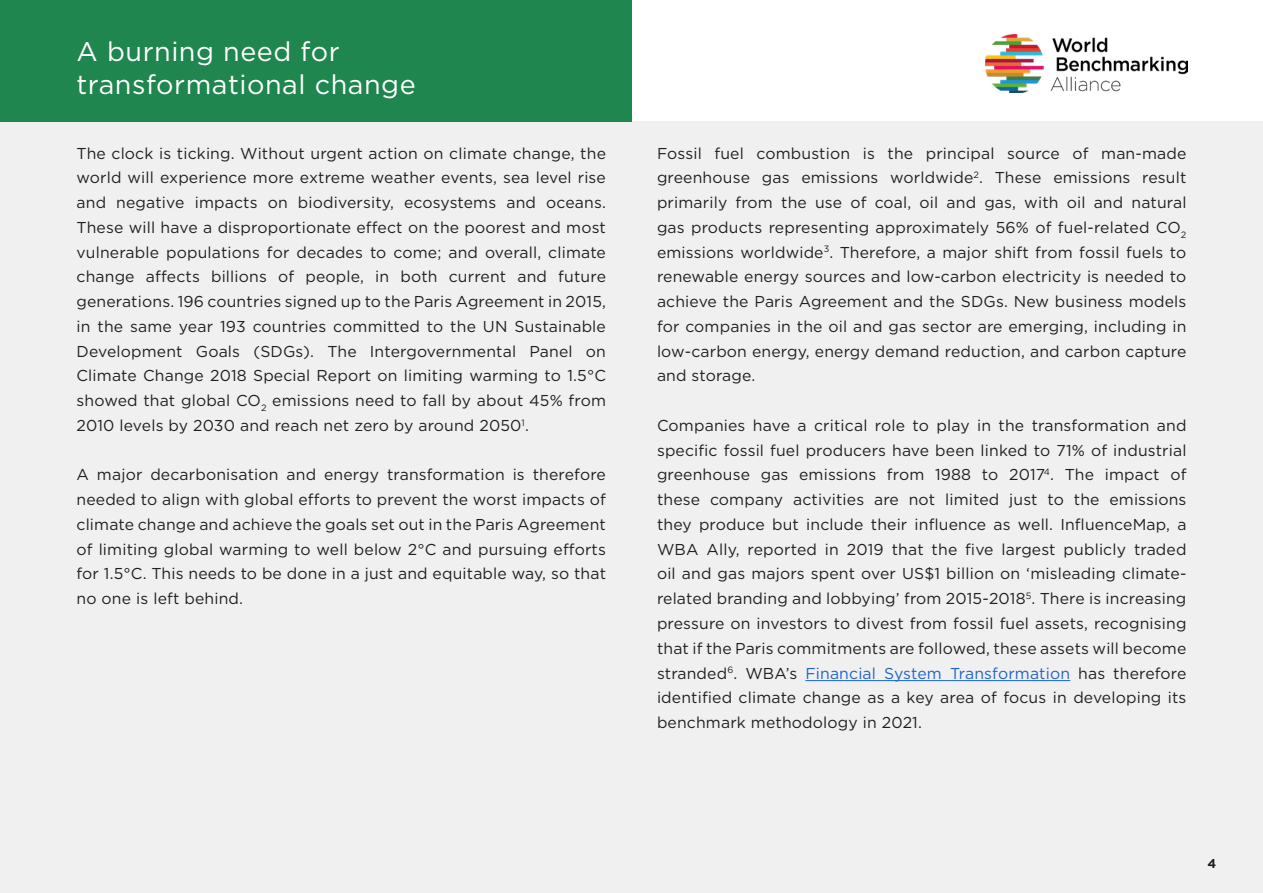
<style>
.page{position:relative;width:1263px;height:893px;background:#fff}
.page>*{position:absolute;margin:0;border:0;box-sizing:border-box;transform-origin:0 0}
.t1{font:27px/32.4px "Gotham HTF";letter-spacing:.02em;color:#fff}
.t2{font:15.75px/24.8px "Gotham HTF";letter-spacing:.01em;color:#231f20;text-align:justify}
.t3{font:700 12.75px "Gotham";color:#231f20}
.s1{color:#1e64cc}
</style>
<div class="page">
<img style="left:985px;top:35px;width:202px;height:58px">
<div style="left:0;top:121px;width:1263px;height:772px;background:#f0f0f0"></div>
<div style="left:0;top:0;width:631px;height:121px;background:#1f864f"></div>
<hr style="left:805px;top:680px;width:265px;height:1px;background:#1e64cc">
<p class="t1" style="left:77px;top:35px;width:341px">A burning need for transformational change</p>
<p class="t2" style="left:77px;top:141px;width:531px">The clock is ticking. Without urgent action on climate change, the world will experience more extreme weather events, sea level rise and negative impacts on biodiversity, ecosystems and oceans.<br>These will have a disproportionate effect on the poorest and most vulnerable populations for decades to come; and overall, climate change affects billions of people, in both current and future generations. 196 countries signed up to the Paris Agreement in 2015, in the same year 193 countries committed to the UN Sustainable Development Goals (SDGs). The Intergovernmental Panel on Climate Change 2018 Special Report on limiting warming to 1.5°C showed that global CO<sub>2</sub> emissions need to fall by about 45% from 2010 levels by 2030 and reach net zero by around 2050<sup>1</sup>.</p>
<p class="t2" style="left:77px;top:462px;width:531px">A major decarbonisation and energy transformation is therefore needed to align with global efforts to prevent the worst impacts of climate change and achieve the goals set out in the Paris Agreement of limiting global warming to well below 2°C and pursuing efforts for 1.5°C. This needs to be done in a just and equitable way, so that no one is left behind.</p>
<p class="t2" style="left:657px;top:141px;width:531px">Fossil fuel combustion is the principal source of man-made greenhouse gas emissions worldwide<sup>2</sup>. These emissions result primarily from the use of coal, oil and gas, with oil and natural gas products representing approximately 56% of fuel-related CO<sub>2 </sub>emissions worldwide<sup>3</sup>. Therefore, a major shift from fossil fuels to renewable energy sources and low-carbon electricity is needed to achieve the Paris Agreement and the SDGs. New business models for companies in the oil and gas sector are emerging, including in low-carbon energy, energy demand reduction, and carbon capture and storage.</p>
<p class="t2" style="left:657px;top:413px;width:531px">Companies have a critical role to play in the transformation and specific fossil fuel producers have been linked to 71% of industrial greenhouse gas emissions from 1988 to 2017<sup>4</sup>. The impact of these company activities are not limited just to the emissions they produce but include their influence as well. InfluenceMap, a WBA Ally, reported in 2019 that the five largest publicly traded oil and gas majors spent over US$1 billion on ‘misleading climate&shy;related branding and lobbying’ from 2015-2018<sup>5</sup>. There is increasing pressure on investors to divest from fossil fuel assets, recognising that if the Paris commitments are followed, these assets will become stranded<sup>6</sup>. WBA’s <span class="s1">Financial System Transformation</span> has therefore identified climate change as a key area of focus in developing its benchmark methodology in 2021.</p>
<p class="t3" style="left:1207px;top:856px;width:10px">4</p>
</div>
